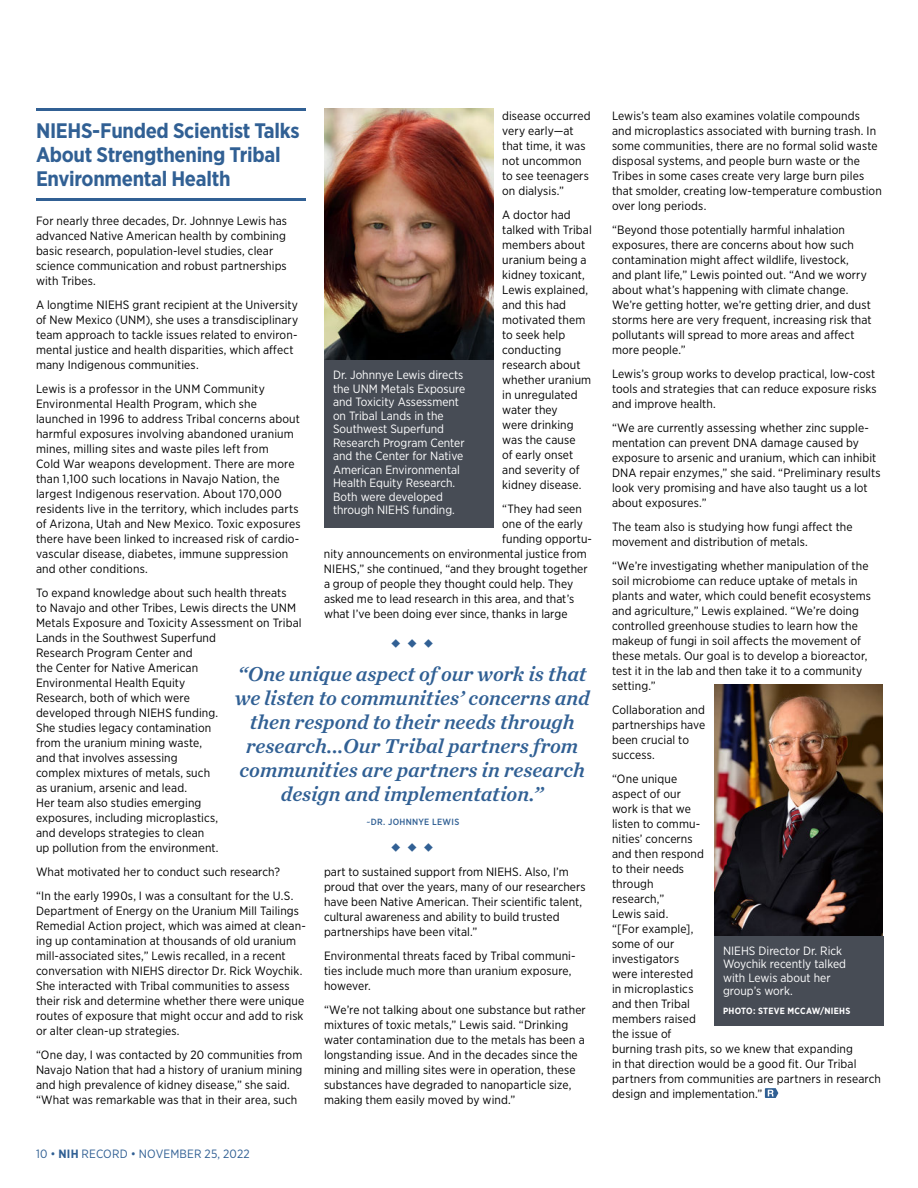
<style>
.page{position:relative;width:918px;height:1188px;background:#fff}
.page>*{position:absolute;margin:0;border:0;box-sizing:border-box;transform-origin:0 0}
.Pull_quote{font:italic 21px/24px "Chronicle Text G1 Semi";color:#316094;text-align:center}
.Head_1_Line_Rules_wi{font:700 21px/24px "Gotham Narrow";letter-spacing:-.015em;color:#316094}
.Body_2__Briefs_and_S{font:12px/15px "Gotham Narrow";letter-spacing:.01em;color:#000}
.Photo_caption_revers{font:12px/13.5px "Gotham Narrow";color:#fff}
.Body_2__Briefs_and_S-2{font:12px "Gotham Narrow";letter-spacing:.015em;color:#316094}
.Photo_credit_reverse{font:700 9px "Gotham Narrow";letter-spacing:.03em;color:#fff}
.Byline{font:500 9px "Gotham Narrow";letter-spacing:.03em;color:#316094}
.s1{font-weight:700}
</style>
<div class="page">
<div style="left:324px;top:356px;width:169px;height:172px;background:#474c55"></div>
<img style="left:324px;top:108px;width:169px;height:252px">
<hr style="left:36px;top:108px;width:270px;height:3px;background:#316094">
<hr style="left:36px;top:198px;width:270px;height:3px;background:#316094">
<svg style="left:765px;top:1088px;width:13px;height:10px"></svg>
<img style="left:715px;top:684px;width:168px;height:252px">
<div style="left:714px;top:936px;width:170px;height:90px;background:#474c55"></div>
<p class="Body_2__Briefs_and_S" style="left:502px;top:108px;width:90px">disease occurred very early—at that time, it was not uncommon to see teenagers on dialysis.”</p>
<p class="Body_2__Briefs_and_S" style="left:502px;top:207px;width:91px">A doctor had talked with Tribal members about uranium being a kidney toxicant,<br>Lewis explained, and this had motivated them to seek help conducting research about whether uranium in unregulated water they<br>were drinking was the cause<br>of early onset and severity of kidney disease.</p>
<p class="Body_2__Briefs_and_S" style="left:502px;top:501px;width:81px">“They had seen</p>
<p class="Body_2__Briefs_and_S" style="left:502px;top:516px;width:82px">one of the early</p>
<p class="Body_2__Briefs_and_S" style="left:502px;top:531px;width:91px">funding opportu-</p>
<p class="Body_2__Briefs_and_S" style="left:324px;top:546px;width:264px">nity announcements on environmental justice from</p>
<p class="Body_2__Briefs_and_S" style="left:324px;top:561px;width:265px">NIEHS,” she continued, “and they brought together</p>
<p class="Body_2__Briefs_and_S" style="left:324px;top:576px;width:251px">a group of people they thought could help. They</p>
<p class="Body_2__Briefs_and_S" style="left:324px;top:591px;width:252px">asked me to lead research in this area, and that’s</p>
<p class="Body_2__Briefs_and_S" style="left:324px;top:606px;width:245px">what I’ve been doing ever since, thanks in large</p>
<p class="Head_1_Line_Rules_wi" style="left:36px;top:118px;width:265px">NIEHS-Funded Scientist Talks<br>About Strengthening Tribal<br>Environmental Health</p>
<p class="Body_2__Briefs_and_S" style="left:36px;top:213px;width:253px">For nearly three decades, Dr. Johnnye Lewis has advanced Native American health by combining basic research, population-level studies, clear science communication and robust partnerships with Tribes.</p>
<p class="Body_2__Briefs_and_S" style="left:36px;top:297px;width:264px">A longtime NIEHS grant recipient at the University of New Mexico (UNM), she uses a transdisciplinary team approach to tackle issues related to environ&shy;mental justice and health disparities, which affect many Indigenous communities.</p>
<p class="Body_2__Briefs_and_S" style="left:36px;top:381px;width:266px">Lewis is a professor in the UNM Community Environmental Health Program, which she launched in 1996 to address Tribal concerns about harmful exposures involving abandoned uranium mines, milling sites and waste piles left from<br>Cold War weapons development. There are more than 1,100 such locations in Navajo Nation, the largest Indigenous reservation. About 170,000 residents live in the territory, which includes parts of Arizona, Utah and New Mexico. Toxic exposures there have been linked to increased risk of cardio&shy;vascular disease, diabetes, immune suppression and other conditions.</p>
<p class="Body_2__Briefs_and_S" style="left:36px;top:585px;width:267px">To expand knowledge about such health threats<br>to Navajo and other Tribes, Lewis directs the UNM Metals Exposure and Toxicity Assessment on Tribal Lands in the Southwest Superfund<br>Research Program Center and<br>the Center for Native American<br>Environmental Health Equity<br>Research, both of which were<br>developed through NIEHS funding.<br>She studies legacy contamination<br>from the uranium mining waste,<br>and that involves assessing<br>complex mixtures of metals, such<br>as uranium, arsenic and lead.<br>Her team also studies emerging<br>exposures, including microplastics,<br>and develops strategies to clean<br>up pollution from the environment.</p>
<p class="Body_2__Briefs_and_S" style="left:36px;top:864px;width:245px">What motivated her to conduct such research?</p>
<p class="Body_2__Briefs_and_S" style="left:36px;top:888px;width:271px">“In the early 1990s, I was a consultant for the U.S.<br>Department of Energy on the Uranium Mill Tailings Remedial Action project, which was aimed at clean&shy;ing up contamination at thousands of old uranium mill-associated sites,” Lewis recalled, in a recent conversation with NIEHS director Dr. Rick Woychik.<br>She interacted with Tribal communities to assess their risk and determine whether there were unique routes of exposure that might occur and add to risk or alter clean-up strategies.</p>
<p class="Body_2__Briefs_and_S" style="left:36px;top:1047px;width:268px">“One day, I was contacted by 20 communities from Navajo Nation that had a history of uranium mining and high prevalence of kidney disease,” she said. “What was remarkable was that in their area, such</p>
<p class="Photo_caption_revers" style="left:333px;top:368px;width:134px">Dr. Johnnye Lewis directs the UNM Metals Exposure and Toxicity Assessment on Tribal Lands in the<br>Southwest Superfund<br>Research Program Center and the Center for Native<br>American Environmental<br>Health Equity Research.<br>Both were developed through NIEHS funding.</p>
<p class="Pull_quote" style="left:235px;top:661px;width:356px">“One unique aspect of our work is that we listen to communities’ concerns and then respond to their needs through research...Our Tribal partners from communities are partners in research design and implementation.”</p>
<p class="Byline" style="left:367px;top:816px;width:94px">~DR. JOHNNYE LEWIS</p>
<p class="Body_2__Briefs_and_S" style="left:324px;top:864px;width:263px">part to sustained support from NIEHS. Also, I’m proud that over the years, many of our researchers have been Native American. Their scientific talent, cultural awareness and ability to build trusted partnerships have been vital.”</p>
<p class="Body_2__Briefs_and_S" style="left:324px;top:948px;width:253px">Environmental threats faced by Tribal communi&shy;ties include much more than uranium exposure, however.</p>
<p class="Body_2__Briefs_and_S" style="left:324px;top:1002px;width:263px">“We’re not talking about one substance but rather mixtures of toxic metals,” Lewis said. “Drinking water contamination due to the metals has been a longstanding issue. And in the decades since the mining and milling sites were in operation, these substances have degraded to nanoparticle size, making them easily moved by wind.”</p>
<p class="Body_2__Briefs_and_S-2" style="left:36px;top:1146px;width:215px">10 • <span class="s1">NIH</span> RECORD • NOVEMBER 25, 2022</p>
<p class="Body_2__Briefs_and_S" style="left:612px;top:108px;width:271px">Lewis’s team also examines volatile compounds and microplastics associated with burning trash. In some communities, there are no formal solid waste disposal systems, and people burn waste or the Tribes in some cases create very large burn piles that smolder, creating low-temperature combustion over long periods.</p>
<p class="Body_2__Briefs_and_S" style="left:612px;top:222px;width:261px">“Beyond those potentially harmful inhalation exposures, there are concerns about how such contamination might affect wildlife, livestock,<br>and plant life,” Lewis pointed out. “And we worry about what’s happening with climate change.<br>We’re getting hotter, we’re getting drier, and dust storms here are very frequent, increasing risk that pollutants will spread to more areas and affect more people.”</p>
<p class="Body_2__Briefs_and_S" style="left:612px;top:366px;width:266px">Lewis’s group works to develop practical, low-cost tools and strategies that can reduce exposure risks and improve health.</p>
<p class="Body_2__Briefs_and_S" style="left:612px;top:420px;width:270px">“We are currently assessing whether zinc supple&shy;mentation can prevent DNA damage caused by exposure to arsenic and uranium, which can inhibit DNA repair enzymes,” she said. “Preliminary results look very promising and have also taught us a lot about exposures.”</p>
<p class="Body_2__Briefs_and_S" style="left:612px;top:519px;width:242px">The team also is studying how fungi affect the movement and distribution of metals.</p>
<p class="Body_2__Briefs_and_S" style="left:612px;top:558px;width:260px">“We’re investigating whether manipulation of the soil microbiome can reduce uptake of metals in plants and water, which could benefit ecosystems and agriculture,” Lewis explained. “We’re doing controlled greenhouse studies to learn how the makeup of fungi in soil affects the movement of these metals. Our goal is to develop a bioreactor, test it in the lab and then take it to a community setting.”</p>
<p class="Body_2__Briefs_and_S" style="left:612px;top:702px;width:95px">Collaboration and partnerships have been crucial to success.</p>
<p class="Body_2__Briefs_and_S" style="left:612px;top:771px;width:271px">“One unique<br>aspect of our<br>work is that we<br>listen to commu-<br>nities’ concerns<br>and then respond<br>to their needs<br>through<br>research,”<br>Lewis said.<br>“[For example],<br>some of our<br>investigators<br>were interested<br>in microplastics<br>and then Tribal<br>members raised<br>the issue of<br>burning trash pits, so we knew that expanding<br>in that direction would be a good fit. Our Tribal partners from communities are partners in research design and implementation.”</p>
<p class="Photo_caption_revers" style="left:723px;top:943px;width:125px">NIEHS Director Dr. Rick<br>Woychik recently talked with Lewis about her group’s work.</p>
<p class="Photo_credit_reverse" style="left:723px;top:1005px;width:129px">PHOTO: STEVE MCCAW/NIEHS</p>
</div>
